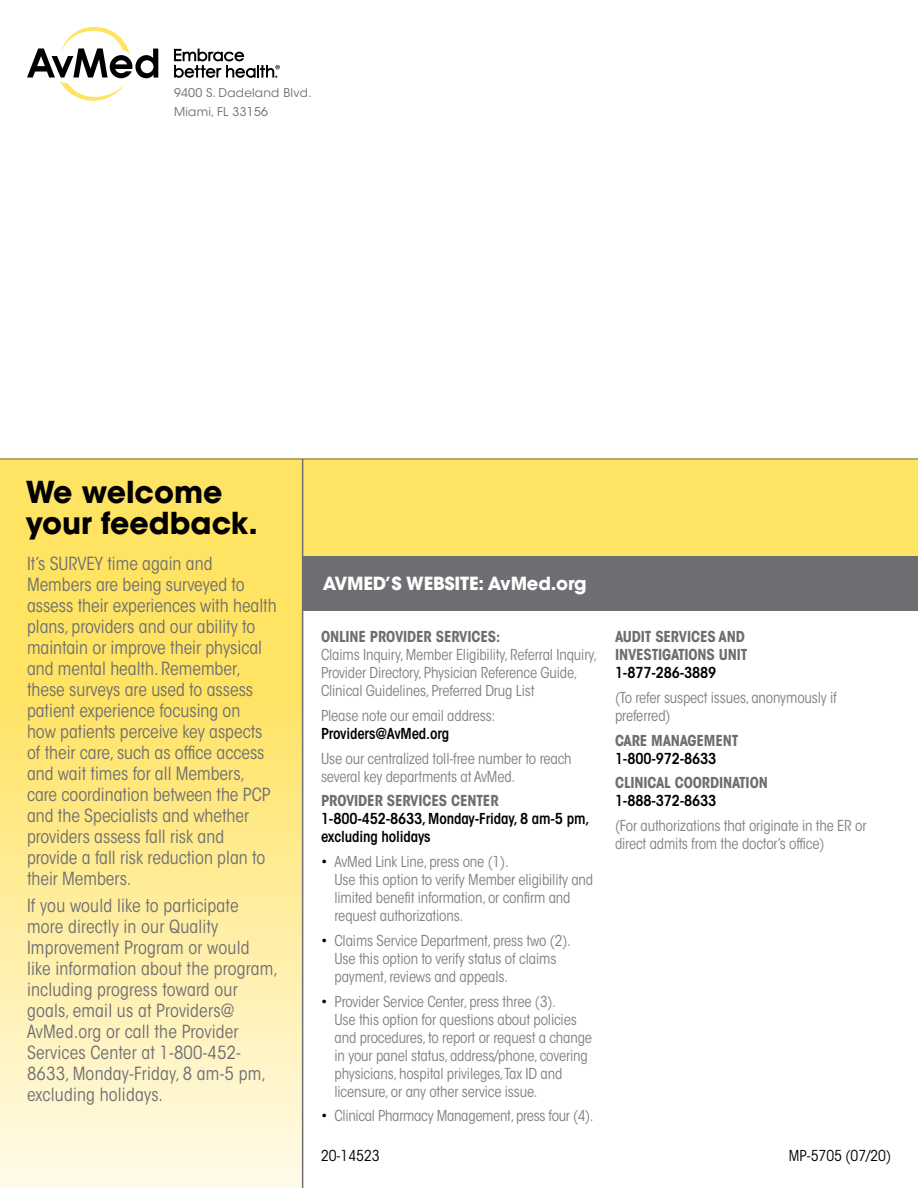
<style>
.page{position:relative;width:918px;height:1188px;background:#fff}
.page>*{position:absolute;margin:0;border:0;box-sizing:border-box;transform-origin:0 0}
.t1{font:700 30px/31.5px "ITC Avant Garde Std";color:#000}
.t2{font:condensed 18px/21px "ITC Avant Garde Std";color:#6d6e71}
.t3{font:700 18px "ITC Avant Garde Std";letter-spacing:-.01em;color:#fff}
.t4{font:condensed 15px/18px "ITC Avant Garde Std";letter-spacing:-.01em;color:#7e8083}
.t5{font:600 condensed 15px/18px "ITC Avant Garde Std";letter-spacing:-.01em;color:#000}
.t6{font:700 condensed 15px/18px "ITC Avant Garde Std";letter-spacing:-.01em;color:#6d6e71}
.t7{font:condensed 15px "ITC Avant Garde Std";color:#000}
.t8{font:12px/19.5px "ITC Avant Garde Std";letter-spacing:.02em;color:#6d6e71}
.s1{color:#000}
</style>
<div class="page">
<svg style="left:27px;top:27px;width:131px;height:74px"></svg>
<svg style="left:174px;top:49px;width:106px;height:29px"></svg>
<div style="left:0;top:459px;width:918px;height:97px;background:#ffe363"></div>
<hr style="left:0;top:459px;width:918px;height:1px;background:#6d6e71">
<svg style="left:0;top:556px;width:302px;height:632px;background:#feec97"></svg>
<div style="left:303px;top:556px;width:615px;height:54px;background:#6d6e71"></div>
<hr style="left:302px;top:459px;width:1px;height:729px;background:#6d6e71">
<p class="t8" style="left:174px;top:83px;width:139px">9400 S. Dadeland Blvd.<br>Miami, FL 33156</p>
<h1 class="t1" style="left:26px;top:476px;width:234px">We welcome your feedback.</h1>
<p class="t2" style="left:27px;top:553px;width:251px">It’s SURVEY time again and<br>Members are being surveyed to assess their experiences with health plans, providers and our ability to maintain or improve their physical and mental health. Remember, these surveys are used to assess patient experience focusing on<br>how patients perceive key aspects of their care, such as office access and wait times for all Members, care coordination between the PCP and the Specialists and whether providers assess fall risk and provide a fall risk reduction plan to their Members.</p>
<p class="t2" style="left:27px;top:895px;width:253px">If you would like to participate more directly in our Quality<br>Improvement Program or would<br>like information about the program, including progress toward our goals, email us at Providers@<br>AvMed.org or call the Provider<br>Services Center at 1-800-452-<br>8633, Monday-Friday, 8 am-5 pm, excluding holidays.</p>
<p class="t3" style="left:323px;top:572px;width:265px">AVMED’S WEBSITE: AvMed.org</p>
<p class="t6" style="left:321px;top:628px;width:181px">ONLINE PROVIDER SERVICES:</p>
<p class="t4" style="left:321px;top:646px;width:278px">Claims Inquiry, Member Eligibility, Referral Inquiry,<br>Provider Directory, Physician Reference Guide,<br>Clinical Guidelines, Preferred Drug List</p>
<p class="t4" style="left:321px;top:707px;width:176px">Please note our email address:</p>
<p class="t5" style="left:321px;top:724px;width:130px">Providers@AvMed.org</p>
<p class="t4" style="left:321px;top:749px;width:252px">Use our centralized toll-free number to reach several key departments at AvMed.</p>
<p class="t6" style="left:321px;top:792px;width:179px">PROVIDER SERVICES CENTER</p>
<p class="t5" style="left:321px;top:810px;width:270px">1-800-452-8633, Monday-Friday, 8 am-5 pm, excluding holidays</p>
<p class="t4" style="left:334px;top:853px;width:260px;text-indent:-13px"><span class="s1">•</span> AvMed Link Line, press one (1).<br>Use this option to verify Member eligibility and limited benefit information, or confirm and request authorizations.</p>
<p class="t4" style="left:334px;top:932px;width:238px;text-indent:-14px"><span class="s1">•</span> Claims Service Department, press two (2).<br>Use this option to verify status of claims payment, reviews and appeals.</p>
<p class="t4" style="left:334px;top:992px;width:259px;text-indent:-14px"><span class="s1">•</span> Provider Service Center, press three (3).<br>Use this option for questions about policies and procedures, to report or request a change in your panel status, address/phone, covering physicians, hospital privileges,Tax ID and licensure, or any other service issue.</p>
<p class="t4" style="left:321px;top:1107px;width:274px"><span class="s1">•</span> Clinical Pharmacy Management, press four (4).</p>
<p class="t7" style="left:321px;top:1147px;width:60px">20-14523</p>
<p class="t7" style="left:789px;top:1147px;width:104px">MP-5705 (07/20)</p>
<p class="t6" style="left:615px;top:628px;width:134px">AUDIT SERVICES AND<br>INVESTIGATIONS UNIT</p>
<p class="t5" style="left:615px;top:664px;width:103px">1-877-286-3889</p>
<p class="t4" style="left:615px;top:689px;width:223px">(To refer suspect issues, anonymously if preferred)</p>
<p class="t6" style="left:615px;top:731px;width:125px">CARE MANAGEMENT</p>
<p class="t5" style="left:615px;top:749px;width:103px">1-800-972-8633</p>
<p class="t6" style="left:615px;top:774px;width:154px">CLINICAL COORDINATION</p>
<p class="t5" style="left:615px;top:792px;width:103px">1-888-372-8633</p>
<p class="t4" style="left:615px;top:817px;width:253px">(For authorizations that originate in the ER or direct admits from the doctor’s office)</p>
</div>
